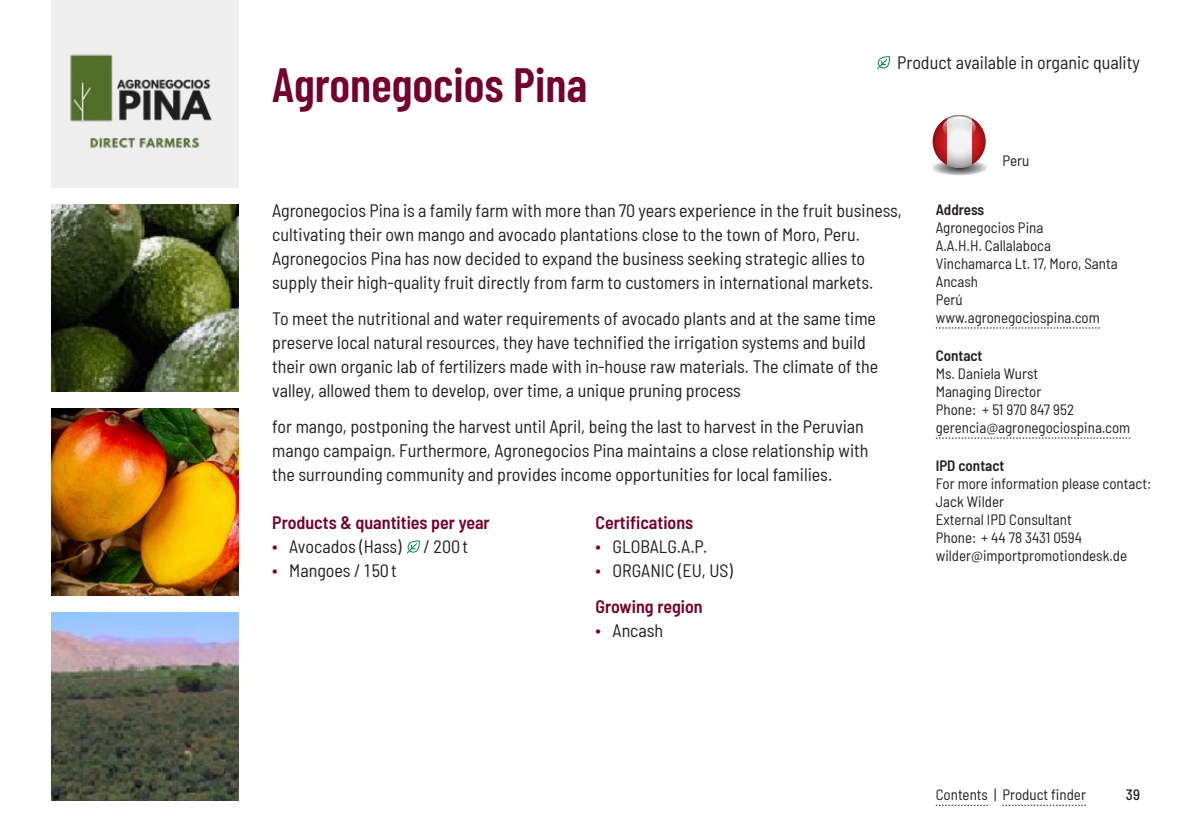
<style>
.page{position:relative;width:1191px;height:840px;background:#fff}
.page>*{position:absolute;margin:0;border:0;box-sizing:border-box;transform-origin:0 0}
.t1{font:600 48px "Barlow Condensed";color:#73012b}
.t2{font:semi-condensed 18px/24px "Barlow";color:#231f20}
.t3{font:600 semi-condensed 18px/24px "Barlow";color:#73012b}
.t4{font:semi-condensed 15px/18px "Barlow";color:#231f20}
.t5{font:600 semi-condensed 15px "Barlow";color:#231f20}
.t6{font:500 semi-condensed 15px "Barlow";color:#231f20}
.s1{font-weight:600;color:#73012b}
.s2{color:#73012b}
.s3{font-weight:400}
.s4{font-weight:400;color:#231f20}
</style>
<div class="page">
<svg style="left:935px;top:804px;width:53px;height:1px"></svg>
<svg style="left:1002px;top:804px;width:84px;height:1px"></svg>
<img style="left:51px;top:612px;width:187px;height:187px">
<img style="left:51px;top:408px;width:187px;height:187px">
<img style="left:51px;top:204px;width:187px;height:187px">
<svg style="left:935px;top:327px;width:165px;height:1px"></svg>
<svg style="left:935px;top:437px;width:195px;height:1px"></svg>
<svg style="left:407px;top:540px;width:13px;height:13px"></svg>
<div style="left:51px;top:0;width:187px;height:187px;background:#eeeeef"></div>
<svg style="left:932px;top:159px;width:55px;height:16px"></svg>
<svg style="left:946px;top:115px;width:25px;height:53px"></svg>
<svg style="left:932px;top:115px;width:53px;height:53px"></svg>
<svg style="left:942px;top:116px;width:33px;height:23px"></svg>
<img style="left:70px;top:54px;width:142px;height:94px">
<svg style="left:877px;top:56px;width:14px;height:14px"></svg>
<h1 class="t1" style="left:272px;top:50px;width:317px">Agronegocios Pina</h1>
<p class="t2" style="left:897px;top:49px;width:244px">Product available in organic quality</p>
<p class="t4" style="left:1002px;top:150px;width:28px">Peru</p>
<p class="t2" style="left:272px;top:197px;width:631px">Agronegocios Pina is a family farm with more than 70 years experience in the fruit business, cultivating their own mango and avocado plantations close to the town of Moro, Peru.<br>Agronegocios Pina has now decided to expand the business seeking strategic allies to supply their high-quality fruit directly from farm to customers in international markets.</p>
<p class="t2" style="left:272px;top:305px;width:607px">To meet the nutritional and water requirements of avocado plants and at the same time preserve local natural resources, they have technified the irrigation systems and build their own organic lab of fertilizers made with in-house raw materials. The climate of the valley, allowed them to develop, over time, a unique pruning process</p>
<p class="t2" style="left:272px;top:413px;width:598px">for mango, postponing the harvest until April, being the last to harvest in the Peruvian mango campaign. Furthermore, Agronegocios Pina maintains a close relationship with the surrounding community and provides income opportunities for local families.</p>
<p class="t2" style="left:272px;top:509px;width:219px"><span class="s1">Products &amp; quantities per year </span><span class="s2">∙</span> Avocados (Hass) / 200t<br><span class="s2">∙</span> Mangoes / 150t</p>
<p class="t2" style="left:595px;top:509px;width:139px"><span class="s1">Certifications<br></span><span class="s2">∙</span> GLOBALG.A.P.<br><span class="s2">∙</span> ORGANIC (EU, US)</p>
<p class="t3" style="left:595px;top:593px;width:109px">Growing region <span class="s3">∙</span> <span class="s4">Ancash</span></p>
<p class="t5" style="left:935px;top:198px;width:50px">Address</p>
<p class="t4" style="left:935px;top:217px;width:183px">Agronegocios Pina<br>A.A.H.H. Callalaboca<br>Vinchamarca Lt. 17, Moro, Santa<br>Ancash<br>Perú www.agronegociospina.com</p>
<p class="t5" style="left:935px;top:344px;width:48px">Contact</p>
<p class="t4" style="left:935px;top:363px;width:196px">Ms. Daniela Wurst<br>Managing Director<br>Phone: + 51 970 847 952 gerencia@agronegociospina.com</p>
<p class="t5" style="left:935px;top:454px;width:70px">IPD contact</p>
<p class="t4" style="left:935px;top:473px;width:217px">For more information please contact:<br>Jack Wilder<br>External IPD Consultant<br>Phone: + 44 78 3431 0594 wilder@importpromotiondesk.de</p>
<p class="t4" style="left:935px;top:784px;width:152px">Contents | Product finder</p>
<p class="t6" style="left:1126px;top:783px;width:16px">39</p>
</div>
